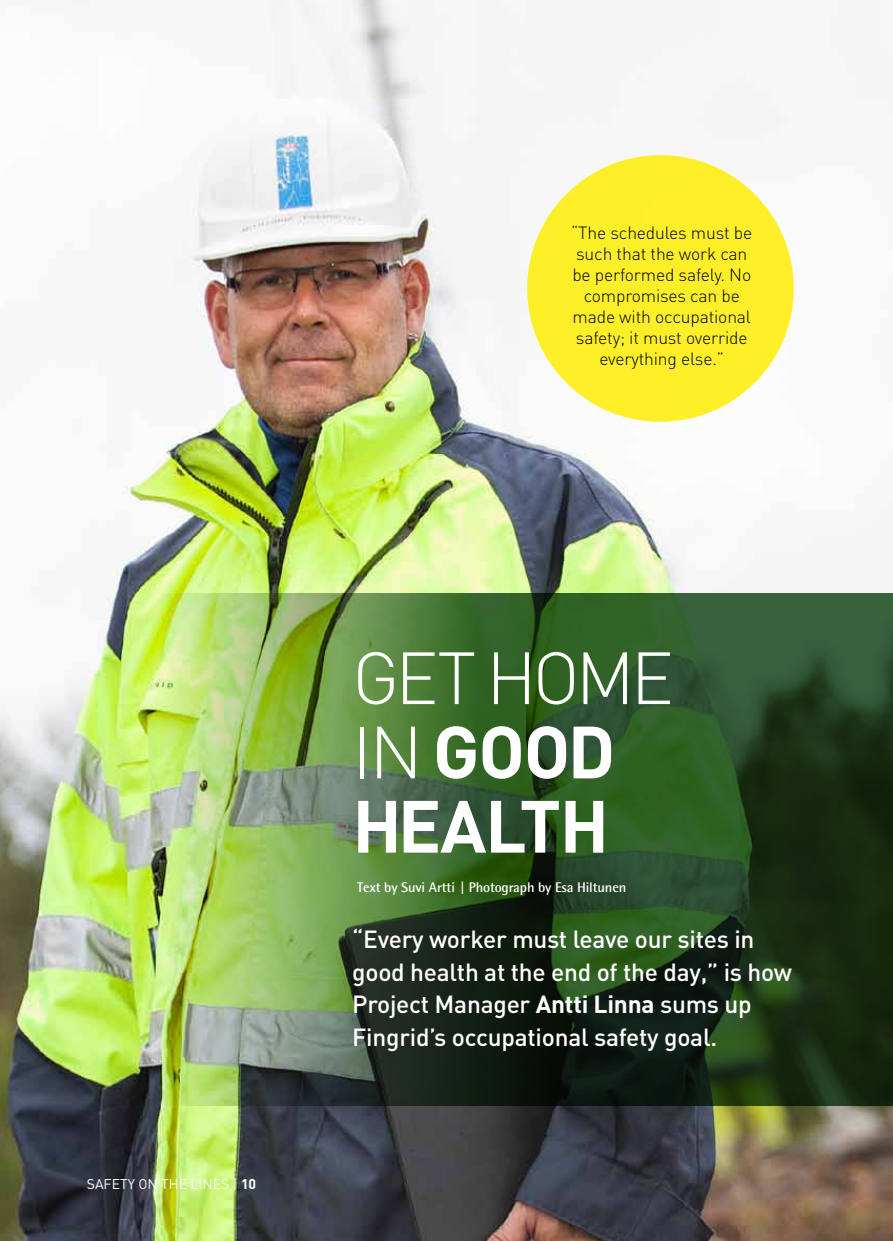
<style>
.page{position:relative;width:893px;height:1241px;background:#fff}
.page>*{position:absolute;margin:0;border:0;box-sizing:border-box;transform-origin:0 0}
.t1{font:700 72.62px/74.2px "DIN";letter-spacing:-.02em;color:#fff}
.t2{font:500 24.5px/32.6px "DIN";letter-spacing:-.01em;color:#fff}
.t3{font:300 17.5px/21px "DIN";letter-spacing:-.01em;color:#000;text-align:center}
.t4{font:700 14px "Rotis Semi Sans";letter-spacing:-.01em;color:#fff}
.t5{font:14px "DIN";color:#fff}
.s1{font-weight:700}
.s2{font-weight:300}
</style>
<div class="page">
<img style="left:0;top:0;width:893px;height:1240px">
<img style="left:0;top:593px;width:893px;height:512px">
<div style="left:527px;top:155px;width:267px;height:267px;background:#feef28;border-radius:50%"></div>
<p class="t3" style="left:571px;top:222px;width:183px">“The schedules must be such that the work can be performed safely. No compromises can be made with occupational safety; it must override everything else.”</p>
<p class="t5" style="left:87px;top:1175px;width:171px">SAFETY ON THE LINES | <span class="s1">10</span></p>
<h1 class="t1" style="left:352px;top:637px;width:323px"><span class="s2">GET HOME<br>IN</span> GOOD<br>HEALTH</h1>
<p class="t4" style="left:357px;top:878px;width:271px">Text by Suvi Artti | Photograph by Esa Hiltunen</p>
<h2 class="t2" style="left:352px;top:921px;width:441px">“Every worker must leave our sites in good health at the end of the day,” is how Project Manager <span class="s1">Antti Linna</span> sums up Fingrid’s occupational safety goal.</h2>
</div>
